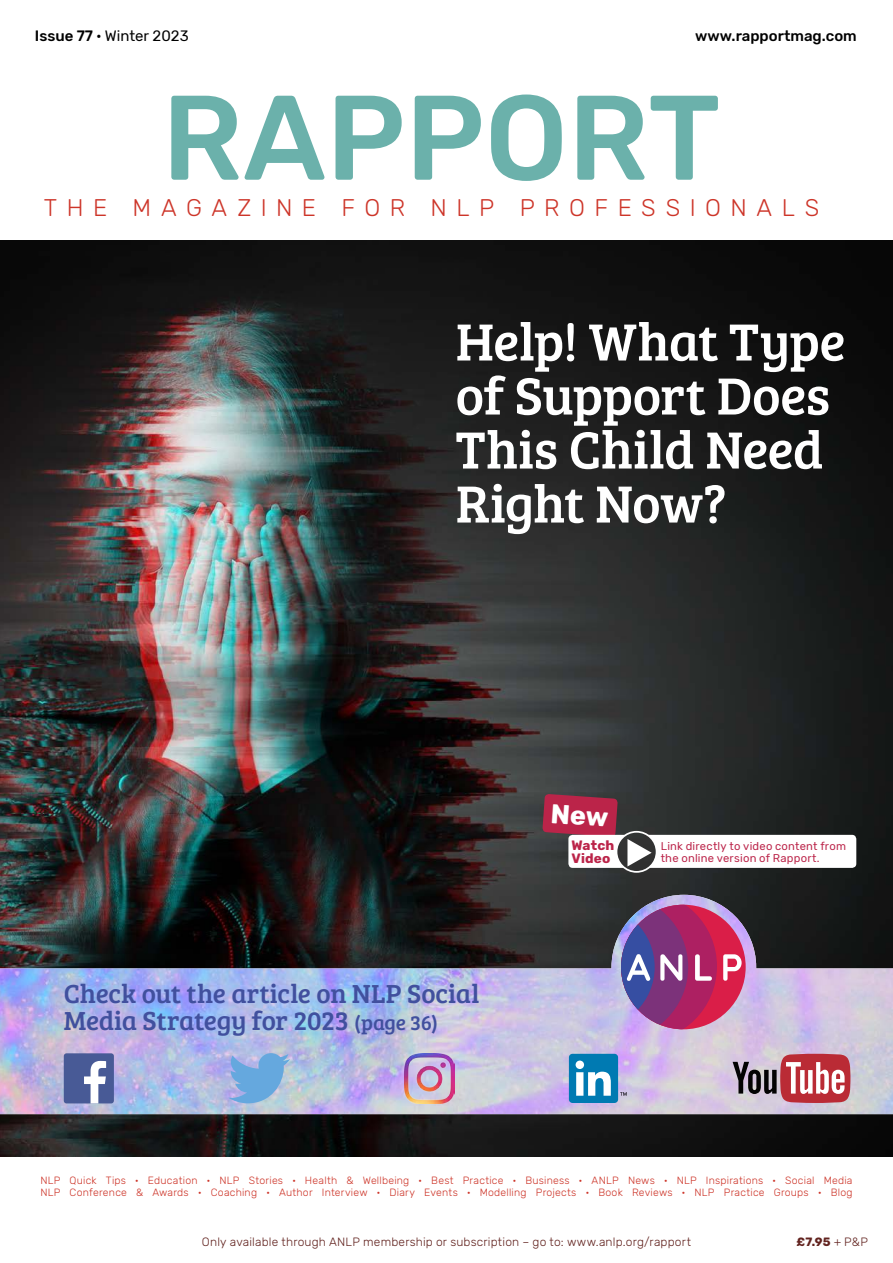
<style>
.page{position:relative;width:893px;height:1263px;background:#fff}
.page>*{position:absolute;margin:0;border:0;box-sizing:border-box;transform-origin:0 0}
.t1{font:500 120px "Rubik";color:#6bb1ab}
.t2{font:54px/54px "Bree Serif";letter-spacing:-.01em;color:#fff}
.t3{font:27px/27px "Bree Serif";letter-spacing:-.01em;color:#41509e}
.t4{font:300 24px "Rubik";letter-spacing:.395em;color:#cd3529}
.t5{font:15px "Rubik";color:#000}
.t6{font:500 15px "Rubik";color:#000}
.t7{font:700 13.5px/13.5px "Rubik";letter-spacing:.015em;color:#bb2449}
.t8{font:300 12px "Rubik";letter-spacing:.015em;color:#62231f}
.t9{font:700 12px "Rubik";color:#62231f}
.t10{font:11.25px/12px "Rubik";letter-spacing:.02em;color:#bb2449}
.t11{font:300 10.5px/12px "Rubik";letter-spacing:.02em;color:#cd3529}
.s1{font-weight:500}
.s2{font-size:21px}
.s3{font-weight:300}
</style>
<div class="page">
<img style="left:0;top:241px;width:893px;height:915px">
<img style="left:0;top:895px;width:893px;height:219px">
<div style="left:64px;top:1053px;width:50px;height:50px;background:#485a96;border-radius:3px"></div>
<svg style="left:84px;top:1061px;width:22px;height:42px"></svg>
<div style="left:569px;top:1054px;width:49px;height:49px;background:#007ab2;border-radius:4px"></div>
<svg style="left:576px;top:1060px;width:35px;height:36px"></svg>
<svg style="left:620px;top:1092px;width:7px;height:4px"></svg>
<img style="left:404px;top:1053px;width:50px;height:50px">
<svg style="left:228px;top:1053px;width:62px;height:50px;background:#86b1de"></svg>
<svg style="left:733px;top:1054px;width:117px;height:49px;background:#b87983"></svg>
<div style="left:616px;top:831px;width:41px;height:42px;border:2px solid #fff;border-radius:50%"></div>
<div style="left:621px;top:905px;width:125px;height:124px;background:#da1e48;border-radius:50%"></div>
<svg style="left:621px;top:905px;width:96px;height:124px;background:#964d8a"></svg>
<svg style="left:723px;top:954px;width:19px;height:27px"></svg>
<svg style="left:542px;top:794px;width:314px;height:74px"></svg>
<h3 class="t5" style="left:35px;top:27px;width:155px"><span class="s1">Issue 77</span> · Winter 2023</h3>
<h3 class="t6" style="left:695px;top:27px;width:163px">www.rapportmag.com</h3>
<h1 class="t1" style="left:162px;top:69px;width:560px">Rapport</h1>
<h3 class="t4" style="left:431px;top:194px;width:390px">N LP Professional s</h3>
<h3 class="t4" style="left:44px;top:194px;width:363px">The Magazine for</h3>
<h2 class="t2" style="left:456px;top:312px;width:391px">Help! What Type of Support Does<br>This Child Need<br>Right Now?</h2>
<h3 class="t3" style="left:64px;top:978px;width:417px">Check out the article on NLP Social<br>Media Strategy for 2023 <span class="s2">(page 36)</span></h3>
<p class="t7" style="left:571px;top:838px;width:44px">Watch<br>Video</p>
<p class="t10" style="left:661px;top:841px;width:187px">Link directly to video content from the online version of Rapport.</p>
<p class="t11" style="left:40px;top:1175px;width:814px">N LP Quick Tips · Education · N LP Stories · Health &amp; Wellbeing · Best Practice · Business · AN LP News · N LP I nspirations · Social Media<br>N LP Conference &amp; Awards · Coaching · Author I nterview · Diary Events · Modelling Projects · Book Reviews · N LP Practice Groups · Blog</p>
<p class="t9" style="left:796px;top:1235px;width:73px">£7.95 <span class="s3">+ P&amp;P</span></p>
<p class="t8" style="left:202px;top:1235px;width:491px">Only available through AN LP membership or subscription – go to: www.anlp.org/rapport</p>
</div>
